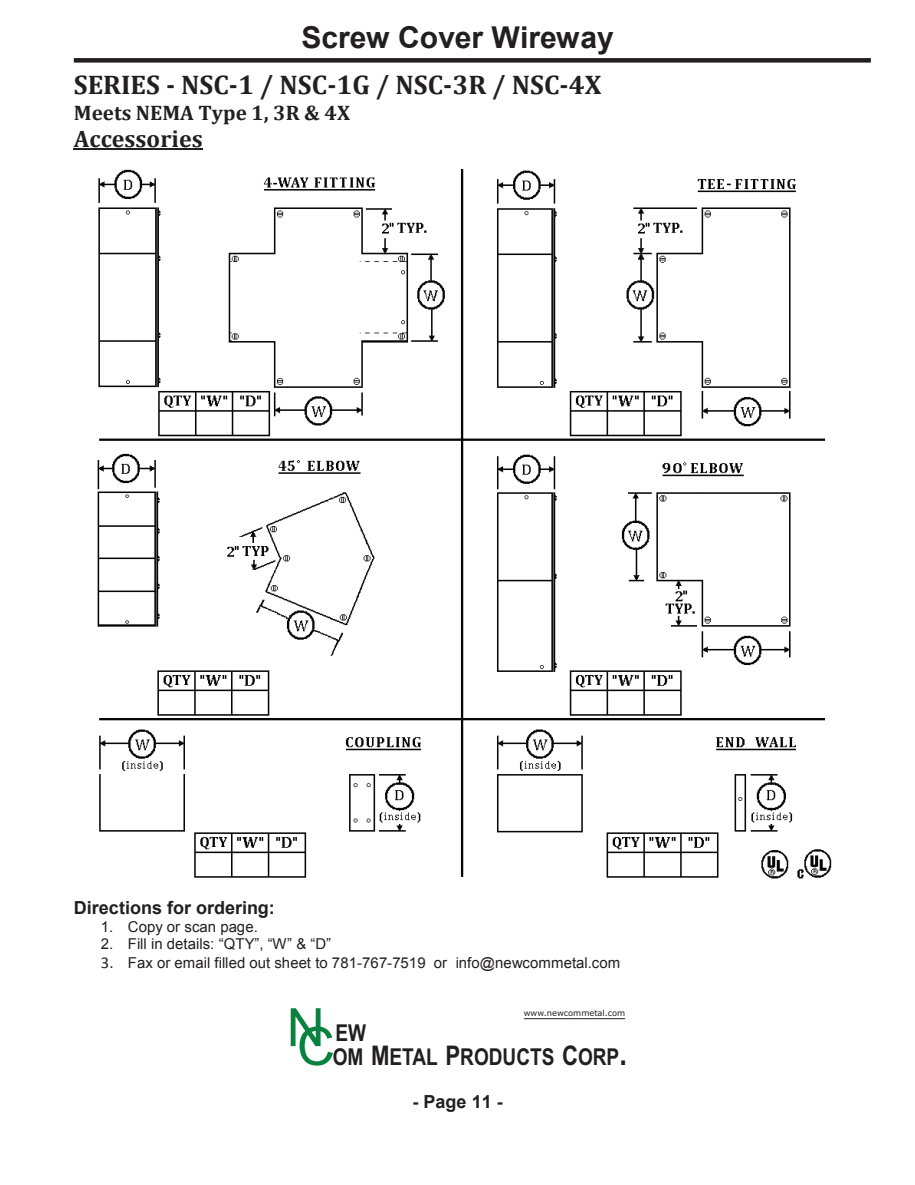
<style>
.page{position:relative;width:915px;height:1185px;background:#fff}
.page>*{position:absolute;margin:0;border:0;box-sizing:border-box;transform-origin:0 0}
.t1{font:52.8px "Arial";color:#098240}
.t2{font:700 30px "Arial";color:#231f20}
.t3{font:700 27px "Cambria";color:#231f20}
.t4{font:700 24px "Cambria";color:#231f20}
.t5{font:700 23.25px "Arial Narrow";color:#231f20}
.t6{font:700 21px "Cambria";color:#231f20}
.t7{font:700 18px "Arial";color:#231f20}
.t8{font:15px "Arial";color:#231f20}
.t9{font:8.25px "Verdana";color:#231f20}
.s1{font-family:"Calibri";font-size:16.5px}
.s2{font-size:27px}
.s3{font-size:33.15px}
</style>
<div class="page">
<hr style="left:74px;top:148px;width:129px;height:2px;background:#231f20">
<img style="left:97px;top:169px;width:735px;height:710px">
<div style="left:74px;top:58px;width:796px;height:5px;background:#231f20"></div>
<hr style="left:523px;top:1018px;width:102px;height:1px;background:#231f20">
<h2 class="t2" style="left:301px;top:17px;width:314px">Screw Cover Wireway</h2>
<h3 class="t3" style="left:74px;top:65px;width:529px">SERIES - NSC-1 / NSC-1G / NSC-3R / NSC-4X</h3>
<h3 class="t6" style="left:74px;top:98px;width:278px">Meets NEMA Type 1, 3R &amp; 4X</h3>
<h3 class="t4" style="left:74px;top:122px;width:130px">Accessories</h3>
<p class="t7" style="left:74px;top:895px;width:202px">Directions for ordering:</p>
<p class="t8" style="left:101px;top:917px;width:158px">1. Copy or scan page.</p>
<p class="t8" style="left:101px;top:934px;width:232px">2. Fill in details: “QTY”, “W” &amp; “D”</p>
<p class="t8" style="left:101px;top:953px;width:521px"><span class="s1">3.</span> Fax or email filled out sheet to 781-767-7519 or info@newcommetal.com</p>
<h1 class="t1" style="left:287px;top:992px;width:40px">N</h1>
<p class="t9" style="left:523px;top:1008px;width:103px">www.newcommetal.com</p>
<h3 class="t5" style="left:335px;top:1015px;width:32px">EW</h3>
<h1 class="t1" style="left:297px;top:1011px;width:40px">C</h1>
<h3 class="t5" style="left:333px;top:1039px;width:295px">OM <span class="s2">M</span>ETAL <span class="s2">P</span>RODUCTS <span class="s2">C</span>ORP<span class="s3">.</span></h3>
<p class="t7" style="left:412px;top:1089px;width:92px">- Page 11 -</p>
</div>
